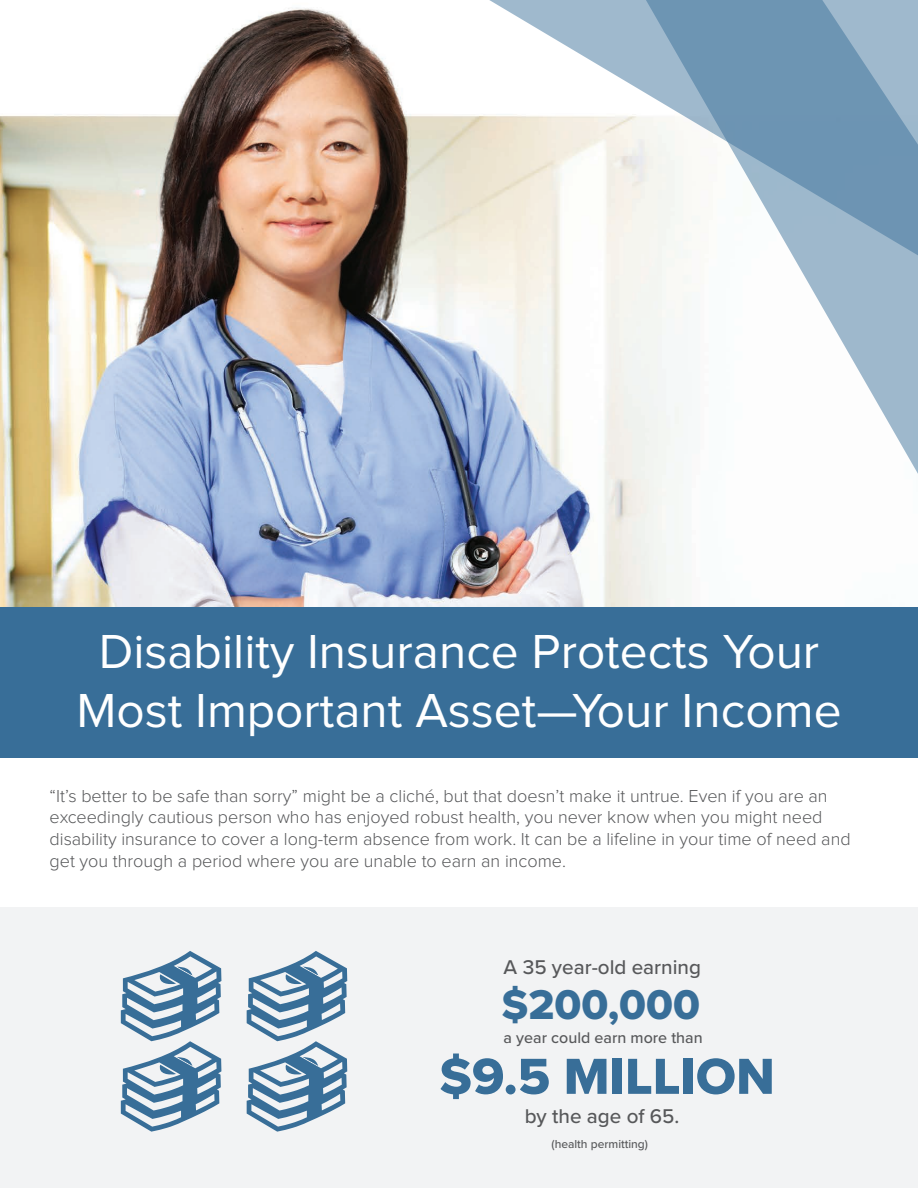
<style>
.page{position:relative;width:918px;height:1188px;background:#fff}
.page>*{position:absolute;margin:0;border:0;box-sizing:border-box;transform-origin:0 0}
.t1{font:52.5px "Proxima Nova Extrabld";color:#386e98}
.t2{font:49.5px/59.4px "Proxima Nova";color:#fff;text-align:center}
.t3{font:43.2px "Proxima Nova Extrabld";color:#386e98}
.t4{font:500 20.7px "Proxima Nova";color:#57585a}
.t5{font:300 18px/21.6px "Proxima Nova";color:#57585a}
.t6{font:500 16.05px "Proxima Nova";color:#57585a}
.t7{font:500 12px "Proxima Nova";color:#57585a}
</style>
<div class="page">
<img style="left:0;top:7px;width:670px;height:600px">
<div style="left:0;top:907px;width:918px;height:281px;background:#f2f3f4"></div>
<svg style="left:247px;top:951px;width:100px;height:181px"></svg>
<svg style="left:121px;top:951px;width:100px;height:181px"></svg>
<svg style="left:634px;top:327px;width:284px;height:168px"></svg>
<svg style="left:428px;top:0;width:490px;height:327px"></svg>
<div style="left:0;top:607px;width:918px;height:150px;background:#386e98"></div>
<h2 class="t2" style="left:76px;top:624px;width:767px">Disability Insurance Protects Your<br>Most Important Asset—Your Income</h2>
<p class="t5" style="left:50px;top:786px;width:803px">“It’s better to be safe than sorry” might be a cliché, but that doesn’t make it untrue. Even if you are an exceedingly cautious person who has enjoyed robust health, you never know when you might need disability insurance to cover a long-term absence from work. It can be a lifeline in your time of need and get you through a period where you are unable to earn an income.</p>
<p class="t4" style="left:504px;top:955px;width:199px">A 35 year-old earning</p>
<h3 class="t3" style="left:501px;top:979px;width:200px">$200,000</h3>
<p class="t6" style="left:504px;top:1028px;width:201px">a year could earn more than</p>
<h1 class="t1" style="left:439px;top:1045px;width:337px">$9.5 MILLION</h1>
<p class="t4" style="left:525px;top:1104px;width:156px">by the age of 65.</p>
<p class="t7" style="left:552px;top:1137px;width:98px">(health permitting)</p>
</div>
